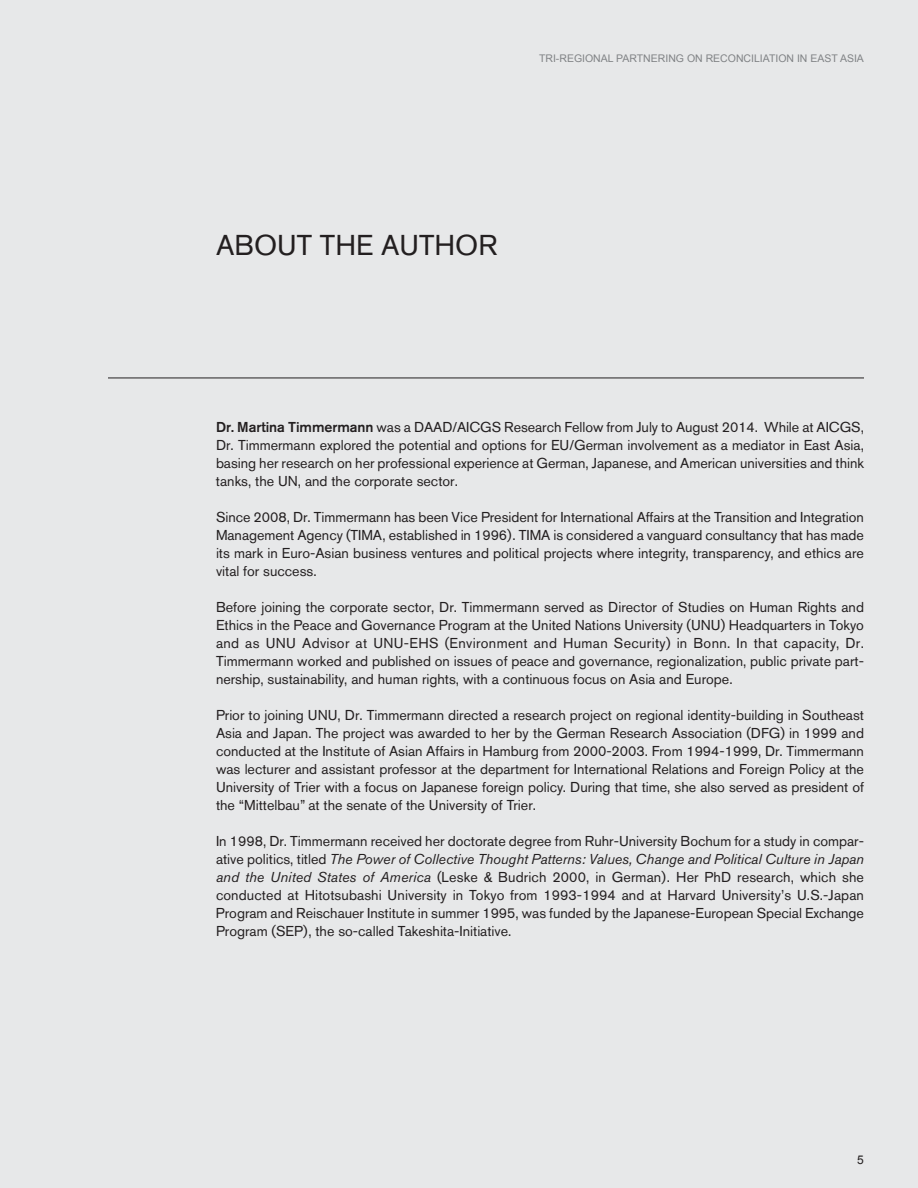
<style>
.page{position:relative;width:918px;height:1188px;background:#e7e8e9}
.page>*{position:absolute;margin:0;border:0;box-sizing:border-box;transform-origin:0 0}
.t1{font:28.5px "Akzidenz Grotesk BQ";color:#231f20}
.t2{font:14.25px/18px "Akzidenz Grotesk BQ";color:#231f20;text-align:justify}
.t3{font:12px "Arial";color:#231f20}
.t4{font:10.5px "Arial";color:#808285}
.s1{font-weight:500}
.s2{font-style:italic}
</style>
<div class="page">
<hr style="left:108px;top:378px;width:756px;height:1px;background:#231f20">
<p class="t4" style="left:539px;top:52px;width:326px">TRI-REGIONAL PARTNERING ON RECONCILIATION IN EAST ASIA</p>
<h1 class="t1" style="left:216px;top:235px;width:283px">ABOUT THE AUTHOR</h1>
<p class="t2" style="left:216px;top:420px;width:650px"><span class="s1">Dr. Martina Timmermann</span> was a DAAD/AICGS Research Fellow from July to August 2014. While at AICGS, Dr. Timmermann explored the potential and options for EU/German involvement as a mediator in East Asia, basing her research on her professional experience at German, Japanese, and American universities and think tanks, the UN, and the corporate sector.</p>
<p class="t2" style="left:216px;top:510px;width:650px">Since 2008, Dr. Timmermann has been Vice President for International Affairs at the Transition and Integration Management Agency (TIMA, established in 1996). TIMA is considered a vanguard consultancy that has made its mark in Euro-Asian business ventures and political projects where integrity, transparency, and ethics are vital for success.</p>
<p class="t2" style="left:216px;top:600px;width:650px">Before joining the corporate sector, Dr. Timmermann served as Director of Studies on Human Rights and Ethics in the Peace and Governance Program at the United Nations University (UNU) Headquarters in Tokyo and as UNU Advisor at UNU-EHS (Environment and Human Security) in Bonn. In that capacity, Dr.<br>Timmermann worked and published on issues of peace and governance, regionalization, public private part&shy;nership, sustainability, and human rights, with a continuous focus on Asia and Europe.</p>
<p class="t2" style="left:216px;top:708px;width:650px">Prior to joining UNU, Dr. Timmermann directed a research project on regional identity-building in Southeast Asia and Japan. The project was awarded to her by the German Research Association (DFG) in 1999 and conducted at the Institute of Asian Affairs in Hamburg from 2000-2003. From 1994-1999, Dr. Timmermann was lecturer and assistant professor at the department for International Relations and Foreign Policy at the University of Trier with a focus on Japanese foreign policy. During that time, she also served as president of the “Mittelbau” at the senate of the University of Trier.</p>
<p class="t2" style="left:216px;top:834px;width:650px">In 1998, Dr. Timmermann received her doctorate degree from Ruhr-University Bochum for a study in compar&shy;ative politics, titled <span class="s2">The Power of Collective Thought Patterns: Values, Change and Political Culture in Japan and the United States of America</span> (Leske &amp; Budrich 2000, in German). Her PhD research, which she conducted at Hitotsubashi University in Tokyo from 1993-1994 and at Harvard University’s U.S.-Japan Program and Reischauer Institute in summer 1995, was funded by the Japanese-European Special Exchange Program (SEP), the so-called Takeshita-Initiative.</p>
<p class="t3" style="left:857px;top:1153px;width:8px">5</p>
</div>
